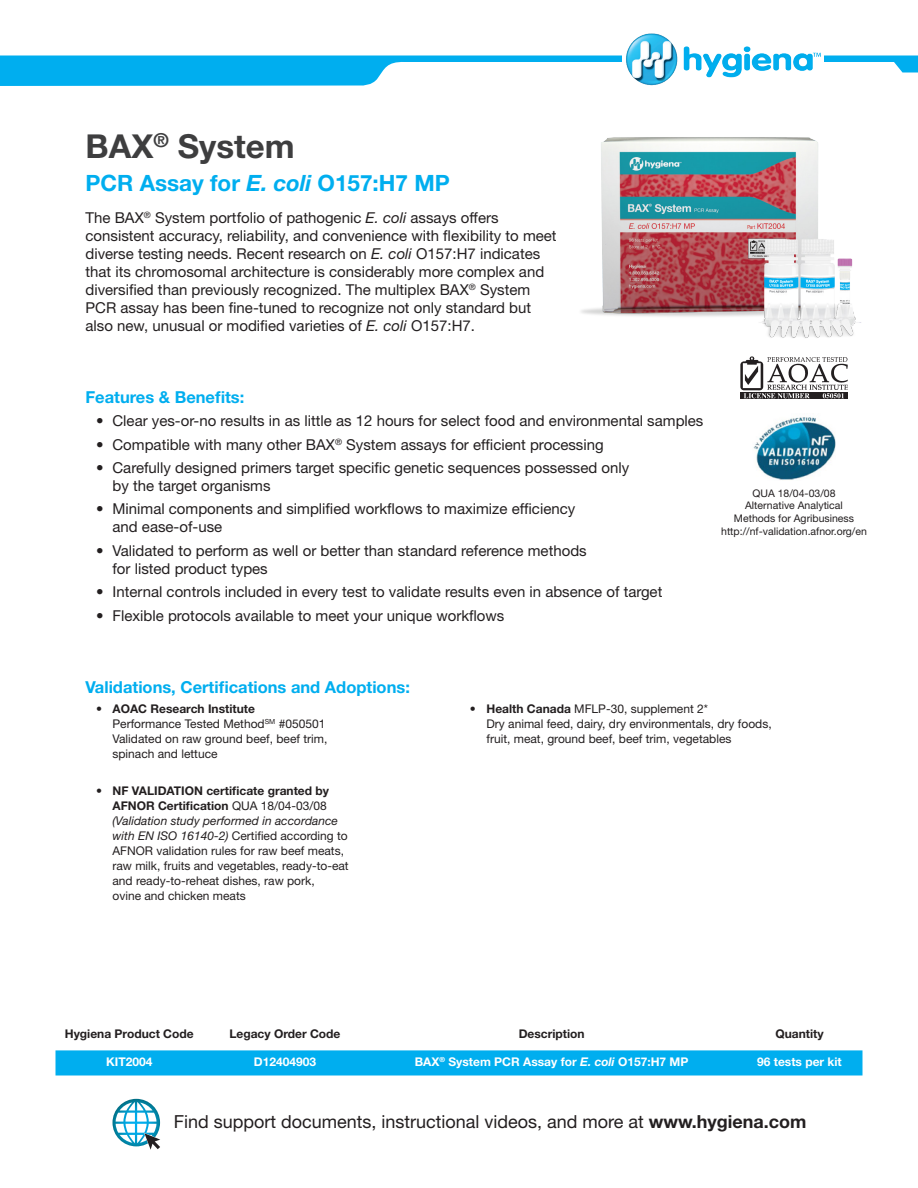
<style>
.page{position:relative;width:918px;height:1188px;background:#fff}
.page>*{position:absolute;margin:0;border:0;box-sizing:border-box;transform-origin:0 0}
.t1{font:700 33px "Helvetica Neue";color:#3e3e3f}
.t2{font:700 22.5px "Helvetica Neue";color:#00aeef}
.t3{font:18px "Helvetica Neue";color:#231f20}
.t4{font:700 16.5px "Helvetica Neue";color:#00aeef}
.t5{font:15px/18px "Helvetica Neue";color:#231f20}
.t6{font:12px/15px "Helvetica Neue";color:#231f20}
.t7{font:700 12px "Helvetica Neue";color:#231f20}
.t8{font:700 12px "Helvetica Neue";color:#fff}
.t9{font:10.5px/12.6px "Helvetica Neue";color:#231f20;text-align:center}
.s1{font-style:italic}
.s2{font-weight:700}
</style>
<div class="page">
<svg style="left:0;top:56px;width:918px;height:30px"></svg>
<div style="left:622px;top:28px;width:201px;height:60px;background:#fff"></div>
<img style="left:626px;top:33px;width:195px;height:53px">
<svg style="left:56px;top:1050px;width:806px;height:26px;background:#08b0ef"></svg>
<svg style="left:112px;top:1099px;width:49px;height:51px"></svg>
<img style="left:581px;top:137px;width:280px;height:201px">
<svg style="left:740px;top:398px;width:108px;height:1px"></svg>
<svg style="left:740px;top:356px;width:108px;height:42px"></svg>
<img style="left:753px;top:417px;width:82px;height:63px">
<p class="t1" style="left:86px;top:125px;width:211px">BAX<sup>®</sup> System</p>
<p class="t2" style="left:86px;top:169px;width:366px">PCR Assay for <span class="s1">E. coli</span> O157:H7 MP</p>
<p class="t5" style="left:86px;top:208px;width:473px">The BAX<sup>®</sup> System portfolio of pathogenic <span class="s1">E. coli</span> assays offers consistent accuracy, reliability, and convenience with flexibility to meet diverse testing needs. Recent research on <span class="s1">E. coli</span> O157:H7 indicates that its chromosomal architecture is considerably more complex and diversified than previously recognized. The multiplex BAX<sup>®</sup> System PCR assay has been fine-tuned to recognize not only standard but also new, unusual or modified varieties of <span class="s1">E. coli</span> O157:H7.</p>
<p class="t4" style="left:86px;top:387px;width:160px">Features &amp; Benefits:</p>
<p class="t5" style="left:96px;top:412px;width:609px">• Clear yes-or-no results in as little as 12 hours for select food and environmental samples</p>
<p class="t5" style="left:96px;top:435px;width:509px">• Compatible with many other BAX<sup>®</sup> System assays for efficient processing</p>
<p class="t5" style="left:112px;top:458px;width:518px;text-indent:-16px">• Carefully designed primers target specific genetic sequences possessed only by the target organisms</p>
<p class="t5" style="left:112px;top:500px;width:464px;text-indent:-16px">• Minimal components and simplified workflows to maximize efficiency and ease-of-use</p>
<p class="t5" style="left:112px;top:541px;width:476px;text-indent:-16px">• Validated to perform as well or better than standard reference methods for listed product types</p>
<p class="t5" style="left:96px;top:583px;width:568px">• Internal controls included in every test to validate results even in absence of target</p>
<p class="t5" style="left:96px;top:606px;width:410px">• Flexible protocols available to meet your unique workflows</p>
<p class="t9" style="left:753px;top:487px;width:85px">QUA 18/04-03/08</p>
<p class="t9" style="left:734px;top:499px;width:122px">Alternative Analytical<br>Methods for Agribusiness</p>
<p class="t9" style="left:721px;top:524px;width:147px">http://nf-validation.afnor.org/en</p>
<p class="t4" style="left:86px;top:677px;width:326px">Validations, Certifications and Adoptions:</p>
<p class="t7" style="left:96px;top:701px;width:160px">• AOAC Research Institute</p>
<p class="t6" style="left:112px;top:716px;width:214px">Performance Tested Method<sup>SM</sup> #050501</p>
<p class="t6" style="left:112px;top:731px;width:216px">Validated on raw ground beef, beef trim, spinach and lettuce</p>
<p class="t6" style="left:112px;top:783px;width:238px;text-indent:-16px"><span class="s2">• NF VALIDATION certificate granted by AFNOR Certification</span> QUA 18/04-03/08 <span class="s1">(Validation study performed in accordance with EN ISO 16140-2)</span> Certified according to AFNOR validation rules for raw beef meats, raw milk, fruits and vegetables, ready-to-eat and ready-to-reheat dishes, raw pork,<br>ovine and chicken meats</p>
<p class="t6" style="left:470px;top:701px;width:240px"><span class="s2">• Health Canada</span> MFLP-30, supplement 2*</p>
<p class="t6" style="left:486px;top:716px;width:287px">Dry animal feed, dairy, dry environmentals, dry foods, fruit, meat, ground beef, beef trim, vegetables</p>
<p class="t7" style="left:65px;top:1027px;width:130px">Hygiena Product Code</p>
<p class="t7" style="left:229px;top:1027px;width:113px">Legacy Order Code</p>
<p class="t7" style="left:519px;top:1027px;width:67px">Description</p>
<p class="t7" style="left:775px;top:1027px;width:50px">Quantity</p>
<p class="t8" style="left:106px;top:1054px;width:48px">KIT2004</p>
<p class="t8" style="left:254px;top:1054px;width:64px">D12404903</p>
<p class="t8" style="left:415px;top:1054px;width:275px">BAX<sup>®</sup> System PCR Assay for <span class="s1">E. coli</span> O157:H7 MP</p>
<p class="t8" style="left:757px;top:1054px;width:86px">96 tests per kit</p>
<p class="t3" style="left:174px;top:1111px;width:634px">Find support documents, instructional videos, and more at <span class="s2">www.hygiena.com</span></p>
</div>
